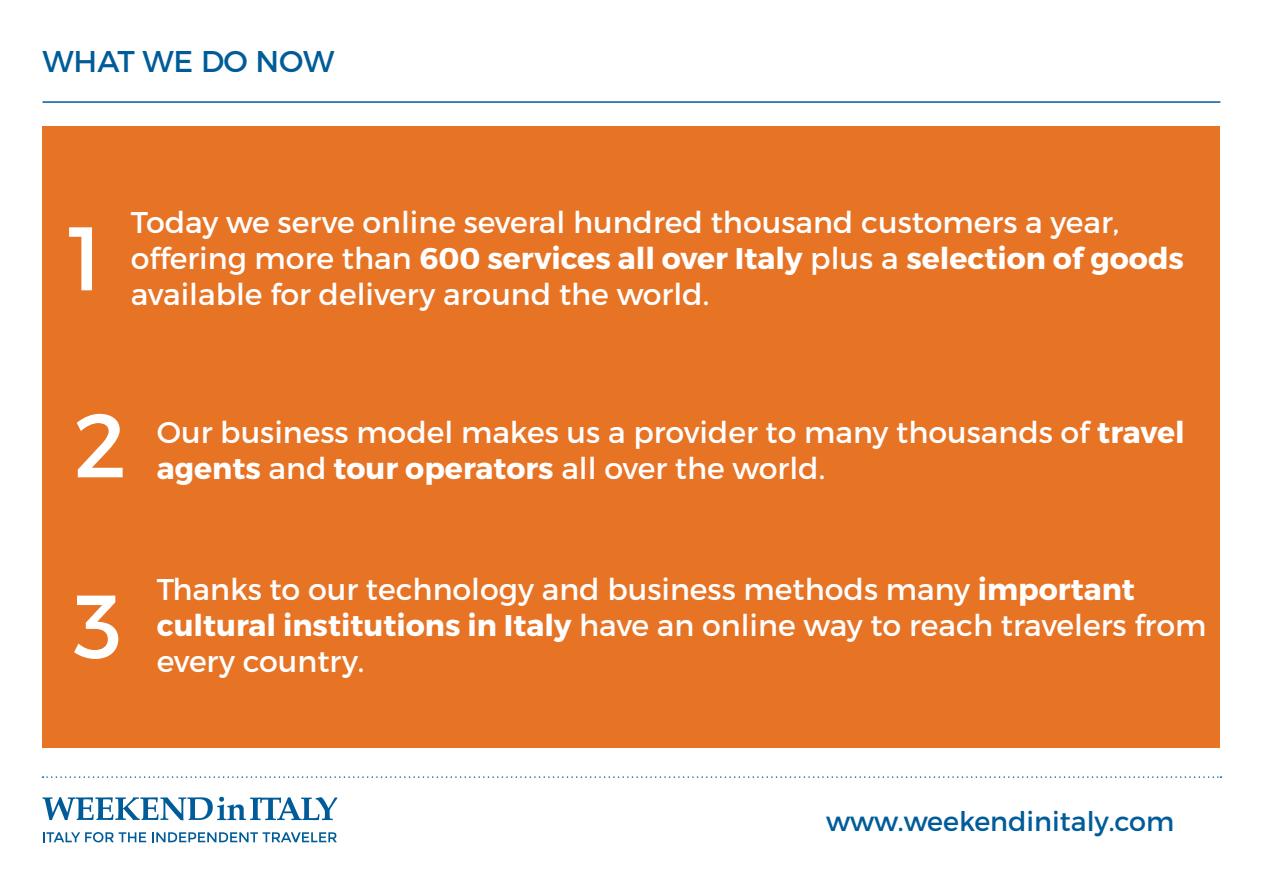
<style>
.page{position:relative;width:1263px;height:893px;background:#fff}
.page>*{position:absolute;margin:0;border:0;box-sizing:border-box;transform-origin:0 0}
.t1{font:90px "Montserrat";color:#fff}
.t2{font:30px/36px "Montserrat";color:#fff}
.t3{font:30px "Montserrat";color:#005c99}
.t4{font:27px "Montserrat";color:#005c99}
.s1{font-weight:700}
</style>
<div class="page">
<svg style="left:43px;top:797px;width:294px;height:23px"></svg>
<svg style="left:43px;top:832px;width:103px;height:10px"></svg>
<svg style="left:152px;top:832px;width:185px;height:10px"></svg>
<svg style="left:43px;top:776px;width:1178px;height:2px"></svg>
<div style="left:43px;top:126px;width:1177px;height:622px;background:#e77325"></div>
<hr style="left:43px;top:101px;width:1177px;height:2px;background:#005c99">
<p class="t3" style="left:43px;top:42px;width:293px">WHAT WE DO NOW</p>
<h1 class="t1" style="left:68px;top:203px;width:36px">1</h1>
<p class="t2" style="left:131px;top:204px;width:1055px">Today we serve online several hundred thousand customers a year, offering more than <span class="s1">600 services all over Italy</span> plus a <span class="s1">selection of goods </span>available for delivery around the world.</p>
<h1 class="t1" style="left:74px;top:390px;width:54px">2</h1>
<p class="t2" style="left:157px;top:414px;width:1029px">Our business model makes us a provider to many thousands of <span class="s1">travel agents</span> and <span class="s1">tour operators</span> all over the world.</p>
<h1 class="t1" style="left:74px;top:571px;width:50px">3</h1>
<p class="t2" style="left:157px;top:572px;width:1051px">Thanks to our technology and business methods many <span class="s1">important cultural institutions in Italy</span> have an online way to reach travelers from every country.</p>
<p class="t4" style="left:826px;top:805px;width:350px">www.weekendinitaly.com</p>
</div>
